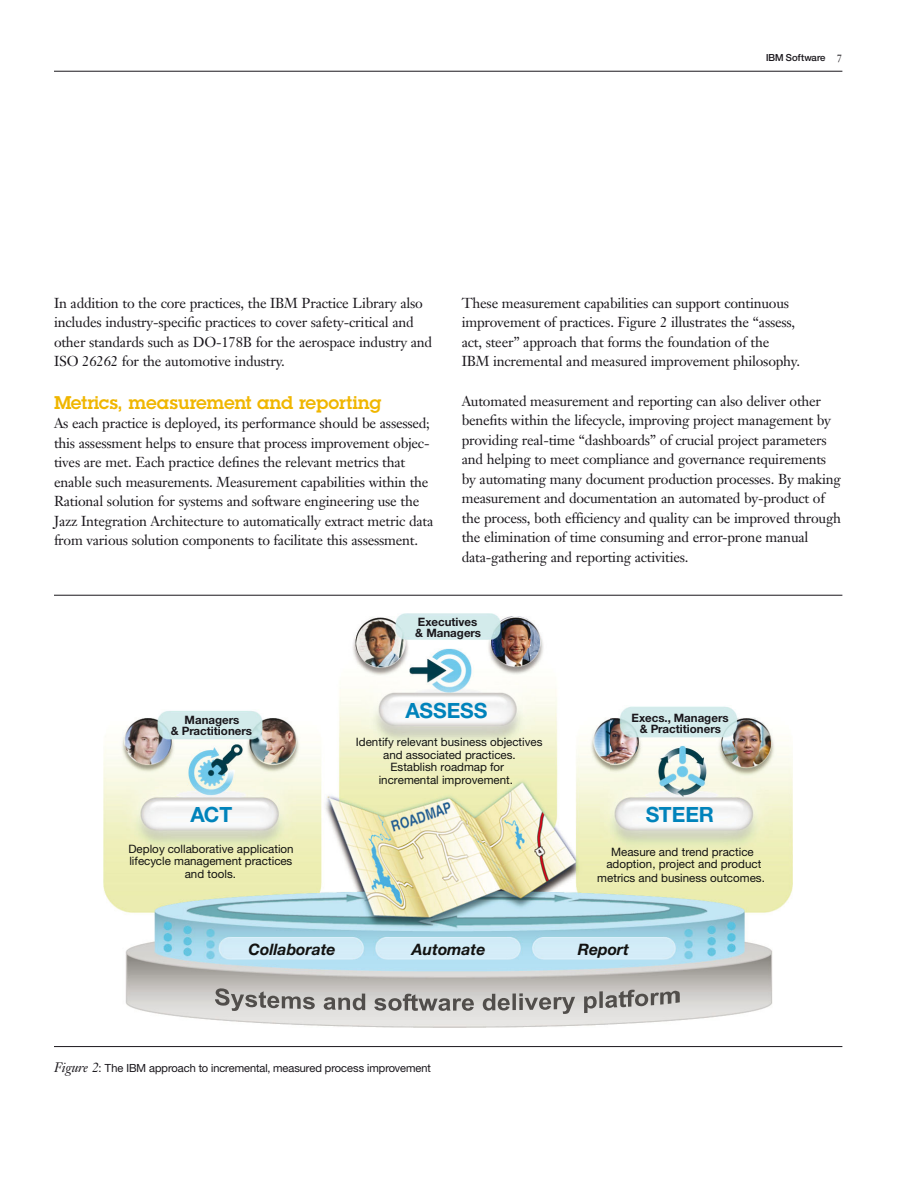
<style>
.page{position:relative;width:918px;height:1188px;background:#fff}
.page>*{position:absolute;margin:0;border:0;box-sizing:border-box;transform-origin:0 0}
.t1{font:700 21px "Helvetica Neue";color:#0083bb}
.t2{font:600 18px "Lubalinfor IBM";color:#f0b600}
.t3{font:italic 700 15.75px "Helvetica Neue";color:#121211}
.t4{font:14.25px/19.5px "Janson Text LT Pro";letter-spacing:-.015em;color:#1a171c}
.t5{font:11.55px/12.6px "Helvetica Neue Roman";color:#121211;text-align:center}
.t6{font:700 11.55px/11.6px "Helvetica Neue";color:#1a171c;text-align:center}
.t7{font:11.25px "Helv Neuefor IBM";color:#1a171c}
.t8{font:500 9.75px "Helv Neuefor IBM";color:#1a171c}
.s1{font-family:"Janson Text";font-weight:400;font-size:10.5px}
.s2{font-family:"Janson Text LT Pro";font-style:italic;font-size:13.5px}
</style>
<div class="page">
<hr style="left:54px;top:71px;width:788px;height:1px;background:#1a171c">
<img style="left:104px;top:614px;width:688px;height:414px">
<svg style="left:215px;top:988px;width:100px;height:23px;background:#aba9a6"></svg>
<svg style="left:324px;top:994px;width:41px;height:16px"></svg>
<svg style="left:374px;top:994px;width:100px;height:17px;background:#a09e9b"></svg>
<svg style="left:483px;top:994px;width:27px;height:17px"></svg>
<svg style="left:512px;top:994px;width:4px;height:16px"></svg>
<svg style="left:519px;top:993px;width:56px;height:21px"></svg>
<svg style="left:584px;top:996px;width:13px;height:17px"></svg>
<svg style="left:599px;top:991px;width:4px;height:17px"></svg>
<svg style="left:605px;top:990px;width:75px;height:18px"></svg>
<hr style="left:54px;top:595px;width:788px;height:1px;background:#1a171c">
<hr style="left:54px;top:1046px;width:788px;height:1px;background:#1a171c">
<p class="t8" style="left:766px;top:54px;width:78px">IBM Software <span class="s1">7</span></p>
<p class="t4" style="left:54px;top:295px;width:380px">In addition to the core practices, the IBM Practice Library also includes industry-specific practices to cover safety-critical and other standards such as DO-178B for the aerospace industry and ISO 26262 for the automotive industry.</p>
<h2 class="t2" style="left:54px;top:396px;width:329px">Metrics, measurement and reporting</h2>
<p class="t4" style="left:54px;top:415px;width:381px">As each practice is deployed, its performance should be assessed; this assessment helps to ensure that process improvement objec&shy;tives are met. Each practice defines the relevant metrics that enable such measurements. Measurement capabilities within the Rational solution for systems and software engineering use the Jazz Integration Architecture to automatically extract metric data from various solution components to facilitate this assessment.</p>
<p class="t4" style="left:462px;top:295px;width:340px">These measurement capabilities can support continuous improvement of practices. Figure 2 illustrates the “assess, act, steer” approach that forms the foundation of the IBM incremental and measured improvement philosophy.</p>
<p class="t4" style="left:462px;top:393px;width:381px">Automated measurement and reporting can also deliver other benefits within the lifecycle, improving project management by providing real-time “dashboards” of crucial project parameters and helping to meet compliance and governance requirements by automating many document production processes. By making measurement and documentation an automated by-product of the process, both efficiency and quality can be improved through the elimination of time consuming and error-prone manual data-gathering and reporting activities.</p>
<p class="t6" style="left:415px;top:617px;width:67px;text-align:left">Executives &amp; Managers</p>
<p class="t6" style="left:185px;top:715px;width:56px">Managers</p>
<p class="t6" style="left:171px;top:727px;width:83px">&amp; Practitioners</p>
<h1 class="t1" style="left:406px;top:703px;width:84px">ASSESS</h1>
<p class="t6" style="left:632px;top:713px;width:99px">Execs., Managers &amp; Practitioners</p>
<p class="t5" style="left:356px;top:737px;width:188px">Identify relevant business objectives and associated practices.<br>Establish roadmap for<br>incremental improvement.</p>
<h1 class="t1" style="left:190px;top:807px;width:43px">ACT</h1>
<h1 class="t1" style="left:646px;top:807px;width:70px">STEER</h1>
<p class="t5" style="left:129px;top:843px;width:167px">Deploy collaborative application lifecycle management practices and tools.</p>
<p class="t5" style="left:606px;top:846px;width:157px">Measure and trend practice adoption, project and product</p>
<p class="t5" style="left:597px;top:873px;width:169px">metrics and business outcomes.</p>
<p class="t3" style="left:249px;top:944px;width:89px">Collaborate</p>
<p class="t3" style="left:412px;top:944px;width:75px">Automate</p>
<p class="t3" style="left:578px;top:944px;width:53px">Report</p>
<p class="t7" style="left:54px;top:1064px;width:378px"><span class="s2">Figure 2</span>: The IBM approach to incremental, measured process improvement</p>
</div>
